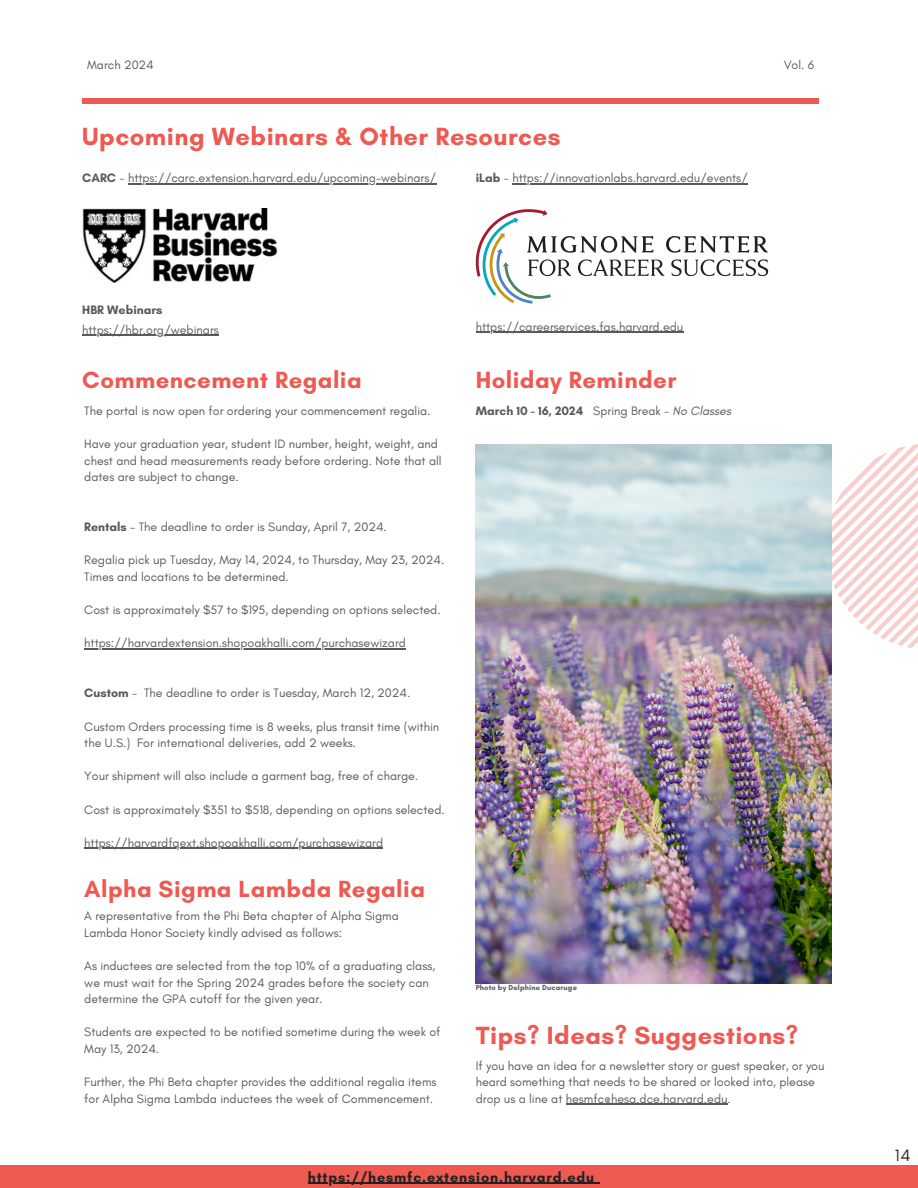
<style>
.page{position:relative;width:918px;height:1188px;background:#fff}
.page>*{position:absolute;margin:0;border:0;box-sizing:border-box;transform-origin:0 0}
.t1{font:700 25.35px "Glacial Indifference";letter-spacing:.02em;color:#ee5952}
.t2{font:700 23.85px "Glacial Indifference";letter-spacing:.02em;color:#ee5952}
.t3{font:16.65px "Glacial Indifference";color:#222}
.t4{font:700 14.4px "Glacial Indifference";letter-spacing:.06em;color:#222}
.t5{font:12.45px/16.6px "Glacial Indifference";color:#565b5b}
.t6{font:700 12.45px "Glacial Indifference";color:#565b5b}
.t7{font:700 7.5px "Glacial Indifference";letter-spacing:.02em;color:#565b5b}
.s1{font-weight:700}
.s2{font-weight:400}
.s3{font-weight:400;font-style:italic}
</style>
<div class="page">
<div style="left:0;top:1165px;width:918px;height:23px;background:#ee5952"></div>
<div style="left:82px;top:98px;width:737px;height:5px;background:#ee5952"></div>
<img style="left:82px;top:209px;width:196px;height:74px">
<svg style="left:476px;top:209px;width:292px;height:95px"></svg>
<svg style="left:826px;top:444px;width:92px;height:206px"></svg>
<img style="left:476px;top:445px;width:355px;height:538px">
<hr style="left:128px;top:183px;width:308px;height:1px;background:#565b5b">
<hr style="left:308px;top:1183px;width:287px;height:1px;background:#222">
<hr style="left:512px;top:183px;width:236px;height:1px;background:#565b5b">
<hr style="left:82px;top:334px;width:137px;height:1px;background:#565b5b">
<hr style="left:476px;top:332px;width:207px;height:1px;background:#565b5b">
<hr style="left:566px;top:1104px;width:162px;height:1px;background:#565b5b">
<hr style="left:84px;top:649px;width:322px;height:1px;background:#565b5b">
<hr style="left:84px;top:848px;width:299px;height:1px;background:#565b5b">
<p class="t5" style="left:87px;top:57px;width:68px">March 2024</p>
<p class="t5" style="left:784px;top:57px;width:32px">Vol. 6</p>
<h1 class="t1" style="left:82px;top:121px;width:480px">Upcoming Webinars &amp; Other Resources</h1>
<p class="t5" style="left:82px;top:169px;width:355px"><span class="s1">CARC</span> - https://carc.extension.harvard.edu/upcoming-webinars/</p>
<p class="t5" style="left:476px;top:169px;width:274px"><span class="s1">iLab</span> - https://innovationlabs.harvard.edu/events/</p>
<p class="t6" style="left:82px;top:302px;width:82px">HBR Webinars</p>
<p class="t5" style="left:82px;top:321px;width:138px">https://hbr.org/webinars</p>
<p class="t5" style="left:476px;top:318px;width:209px">https://careerservices.fas.harvard.edu</p>
<h2 class="t2" style="left:82px;top:365px;width:281px">Commencement Regalia</h2>
<p class="t5" style="left:84px;top:402px;width:348px">The portal is now open for ordering your commencement regalia.</p>
<p class="t5" style="left:84px;top:436px;width:359px">Have your graduation year, student ID number, height, weight, and chest and head measurements ready before ordering. Note that all dates are subject to change.</p>
<p class="t5" style="left:84px;top:519px;width:304px"><span class="s1">Rentals</span> - The deadline to order is Sunday, April 7, 2024.</p>
<p class="t5" style="left:84px;top:552px;width:362px">Regalia pick up Tuesday, May 14, 2024, to Thursday, May 23, 2024.<br>Times and locations to be determined.</p>
<p class="t5" style="left:84px;top:602px;width:358px">Cost is approximately $57 to $195, depending on options selected.</p>
<p class="t5" style="left:84px;top:635px;width:323px">https://harvardextension.shopoakhalli.com/purchasewizard</p>
<p class="t5" style="left:84px;top:685px;width:328px"><span class="s1">Custom</span> - The deadline to order is Tuesday, March 12, 2024.</p>
<p class="t5" style="left:84px;top:718px;width:356px">Custom Orders processing time is 8 weeks, plus transit time (within the U.S.) For international deliveries, add 2 weeks.</p>
<p class="t5" style="left:84px;top:768px;width:335px">Your shipment will also include a garment bag, free of charge.</p>
<p class="t5" style="left:84px;top:801px;width:362px">Cost is approximately $351 to $518, depending on options selected.</p>
<p class="t5" style="left:84px;top:834px;width:300px">https://harvardfqext.shopoakhalli.com/purchasewizard</p>
<h2 class="t2" style="left:84px;top:874px;width:342px">Alpha Sigma Lambda Regalia</h2>
<p class="t5" style="left:84px;top:907px;width:316px">A representative from the Phi Beta chapter of Alpha Sigma<br>Lambda Honor Society kindly advised as follows:</p>
<p class="t5" style="left:84px;top:957px;width:352px">As inductees are selected from the top 10% of a graduating class, we must wait for the Spring 2024 grades before the society can determine the GPA cutoff for the given year.</p>
<p class="t5" style="left:84px;top:1024px;width:358px">Students are expected to be notified sometime during the week of<br>May 13, 2024.</p>
<p class="t5" style="left:84px;top:1073px;width:354px">Further, the Phi Beta chapter provides the additional regalia items for Alpha Sigma Lambda inductees the week of Commencement.</p>
<h2 class="t2" style="left:476px;top:365px;width:202px">Holiday Reminder</h2>
<p class="t6" style="left:476px;top:403px;width:257px">March 10 - 16, 2024 <span class="s2">Spring Break -</span> <span class="s3">No Classes</span></p>
<p class="t7" style="left:476px;top:983px;width:103px">Photo by Delphine Ducaruge</p>
<h1 class="t1" style="left:476px;top:1019px;width:324px">Tips? Ideas? Suggestions?</h1>
<p class="t5" style="left:476px;top:1057px;width:350px">If you have an idea for a newsletter story or guest speaker, or you heard something that needs to be shared or looked into, please drop us a line at hesmfc@hesa.dce.harvard.edu.</p>
<p class="t4" style="left:308px;top:1168px;width:288px">https://hesmfc.extension.harvard.edu</p>
<h3 class="t3" style="left:895px;top:1145px;width:17px">14</h3>
</div>
